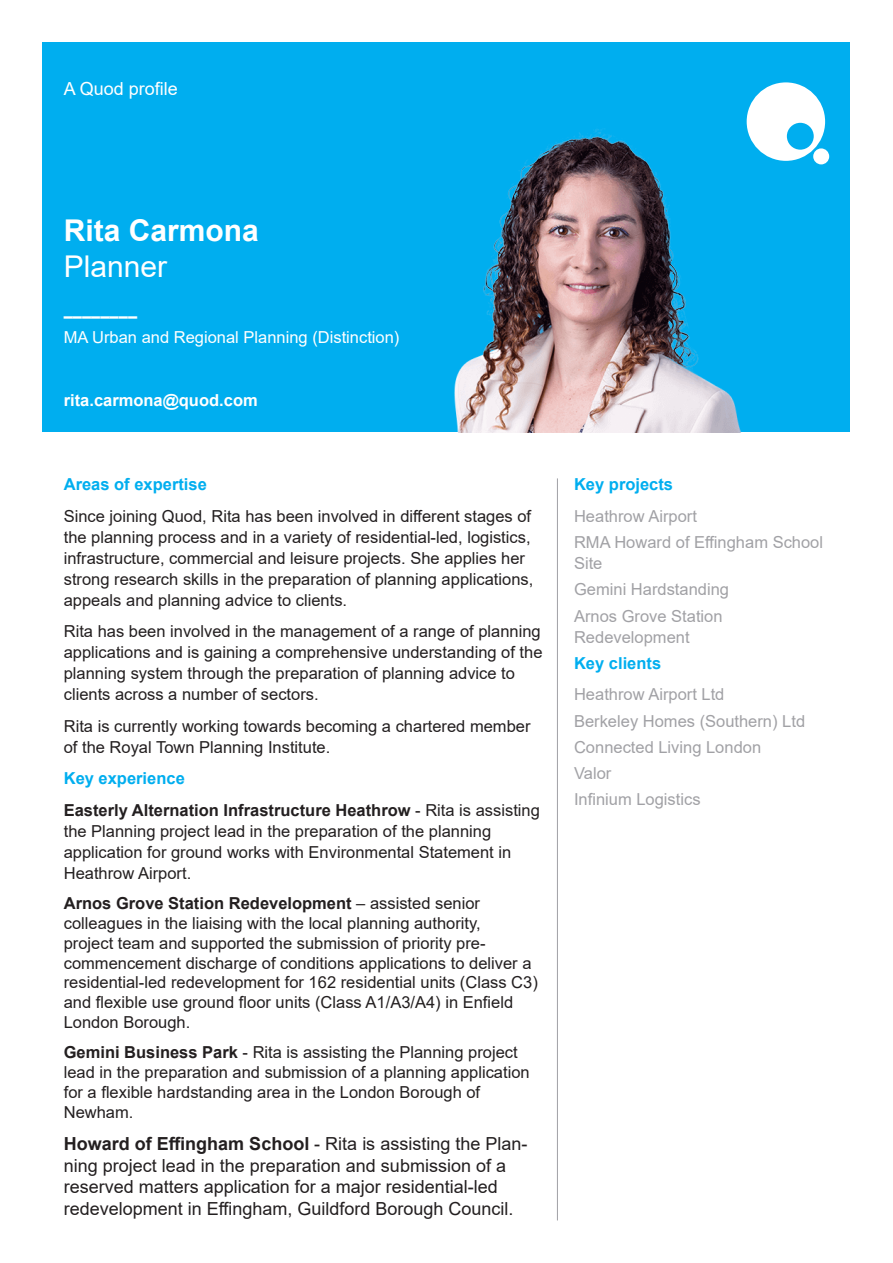
<style>
.page{position:relative;width:893px;height:1263px;background:#fff}
.page>*{position:absolute;margin:0;border:0;box-sizing:border-box;transform-origin:0 0}
.Titles{font:700 30px "Arial";color:#fff}
.Titles-2{font:30px "Arial";color:#fff}
.t1{font:18px/21.6px "Arial";color:#231f20}
.t2{font:18px "Arial";color:#fff}
.Body_Copy{font:16.5px/21px "Arial";color:#231f20}
.Body_Copy__Right_Col{font:16.5px/21px "Arial";color:#a1a1a5}
.Headers{font:700 16.5px "Arial";color:#00aeef}
.Body_Copy-2{font:16.5px "Arial";color:#fff}
.Body_Copy-3{font:700 16.5px "Arial";color:#fff}
.s1{font-weight:700}
</style>
<div class="page">
<div style="left:43px;top:43px;width:807px;height:389px;background:#00aeef"></div>
<svg style="left:754px;top:82px;width:71px;height:79px"></svg>
<div style="left:813px;top:148px;width:16px;height:16px;background:#fff;border-radius:50%"></div>
<hr style="left:557px;top:478px;width:1px;height:742px;background:#a1a1a5">
<img style="left:454px;top:99px;width:337px;height:333px">
<p class="t2" style="left:64px;top:76px;width:115px">A Quod profile</p>
<p class="Titles" style="left:64px;top:209px;width:197px">Rita Carmona</p>
<p class="Titles-2" style="left:64px;top:246px;width:105px">Planner</p>
<p class="Body_Copy-3" style="left:64px;top:304px;width:75px">––––––––</p>
<p class="Body_Copy-2" style="left:64px;top:326px;width:337px">MA Urban and Regional Planning (Distinction)</p>
<p class="Body_Copy-3" style="left:64px;top:388px;width:195px">rita.carmona@quod.com</p>
<p class="Headers" style="left:64px;top:473px;width:145px">Areas of expertise</p>
<p class="Body_Copy" style="left:64px;top:505px;width:471px">Since joining Quod, Rita has been involved in different stages of the planning process and in a variety of residential-led, logistics, infrastructure, commercial and leisure projects. She applies her strong research skills in the preparation of planning applications, appeals and planning advice to clients.</p>
<p class="Body_Copy" style="left:64px;top:621px;width:480px">Rita has been involved in the management of a range of planning applications and is gaining a comprehensive understanding of the planning system through the preparation of planning advice to clients across a number of sectors.</p>
<p class="Body_Copy" style="left:64px;top:715px;width:468px">Rita is currently working towards becoming a chartered member of the Royal Town Planning Institute.</p>
<p class="Headers" style="left:64px;top:767px;width:123px">Key experience</p>
<p class="Body_Copy" style="left:64px;top:799px;width:478px"><span class="s1">Easterly Alternation Infrastructure Heathrow</span> - Rita is assisting the Planning project lead in the preparation of the planning application for ground works with Environmental Statement in Heathrow Airport.</p>
<p class="Body_Copy" style="left:64px;top:893px;width:476px;line-height:19.8px"><span class="s1">Arnos Grove Station Redevelopment</span> – assisted senior colleagues in the liaising with the local planning authority,<br>project team and supported the submission of priority pre&shy;commencement discharge of conditions applications to deliver a residential-led redevelopment for 162 residential units (Class C3) and flexible use ground floor units (Class A1/A3/A4) in Enfield London Borough.</p>
<p class="Body_Copy" style="left:64px;top:1042px;width:467px;line-height:19.8px"><span class="s1">Gemini Business Park</span> - Rita is assisting the Planning project lead in the preparation and submission of a planning application for a flexible hardstanding area in the London Borough of Newham.</p>
<p class="t1" style="left:64px;top:1133px;width:465px"><span class="s1">Howard of Effingham School</span> - Rita is assisting the Plan&shy;ning project lead in the preparation and submission of a reserved matters application for a major residential-led redevelopment in Effingham, Guildford Borough Council.</p>
<p class="Headers" style="left:574px;top:473px;width:101px">Key projects</p>
<p class="Body_Copy__Right_Col" style="left:574px;top:505px;width:124px">Heathrow Airport</p>
<p class="Body_Copy__Right_Col" style="left:574px;top:532px;width:251px">RMA Howard of Effingham School<br>Site</p>
<p class="Body_Copy__Right_Col" style="left:574px;top:579px;width:156px">Gemini Hardstanding</p>
<p class="Body_Copy__Right_Col" style="left:574px;top:605px;width:150px">Arnos Grove Station<br>Redevelopment</p>
<p class="Headers" style="left:574px;top:651px;width:89px">Key clients</p>
<p class="Body_Copy__Right_Col" style="left:574px;top:684px;width:152px">Heathrow Airport Ltd</p>
<p class="Body_Copy__Right_Col" style="left:574px;top:710px;width:233px">Berkeley Homes (Southern) Ltd</p>
<p class="Body_Copy__Right_Col" style="left:574px;top:736px;width:189px">Connected Living London</p>
<p class="Body_Copy__Right_Col" style="left:574px;top:763px;width:39px">Valor</p>
<p class="Body_Copy__Right_Col" style="left:574px;top:789px;width:128px">Infinium Logistics</p>
</div>
